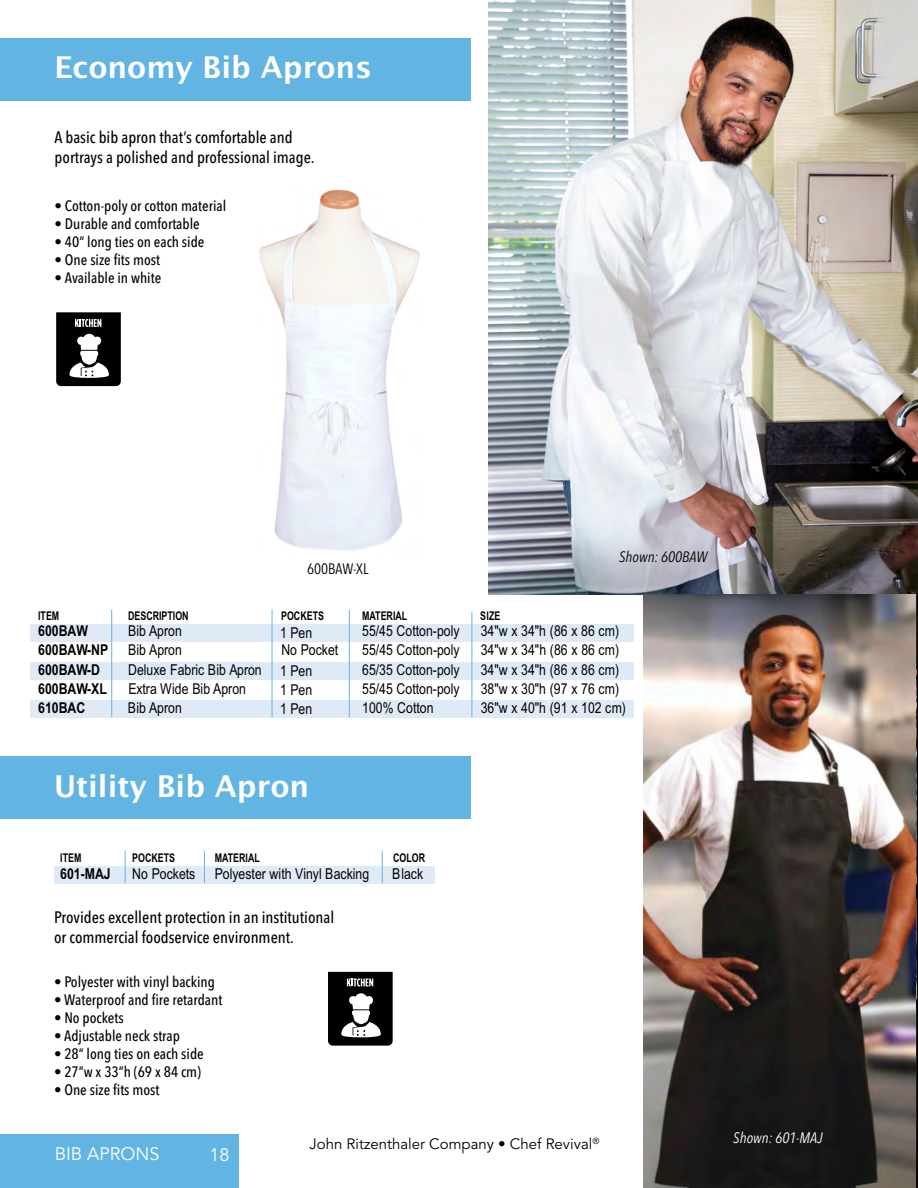
<style>
.page{position:relative;width:918px;height:1188px;background:#fff}
.page>*{position:absolute;margin:0;border:0;box-sizing:border-box;transform-origin:0 0}
.t1{font:600 30px "Lucida Sans";color:#fff}
.t2{font:18px "Avenir";color:#fff}
.t3{font:500 16.5px/19.8px "Avenir Next Condensed";color:#000}
.t4{font:15px/18.9px "Arial Narrow";color:#000;text-align:justify}
.t5{font:500 15px "Avenir Next Condensed";color:#000}
.t6{font:700 15px "Arial Narrow";color:#000}
.t7{font:15px "Avenir";color:#000}
.t8{font:italic 15px "Avenir Next Condensed";color:#fff}
.t9{font:italic 15px "Avenir Next Condensed";color:#000}
.t10{font:15px "Avenir Next Condensed";color:#000}
.t11{font:700 12px "Arial Narrow";color:#000;scale:.9 1}
</style>
<div class="page">
<div style="left:0;top:1134px;width:239px;height:54px;background:#62b5e3"></div>
<img style="left:259px;top:189px;width:161px;height:362px">
<div style="left:0;top:38px;width:471px;height:62px;background:#62b5e3"></div>
<svg style="left:56px;top:312px;width:65px;height:74px"></svg>
<div style="left:0;top:757px;width:471px;height:62px;background:#62b5e3"></div>
<img style="left:489px;top:0;width:429px;height:594px">
<img style="left:643px;top:594px;width:273px;height:594px">
<div style="left:54px;top:866px;width:380px;height:17px;background:#deebf7"></div>
<hr style="left:125px;top:851px;width:1px;height:32px;background:#61b5e3">
<hr style="left:204px;top:851px;width:1px;height:32px;background:#61b5e3">
<hr style="left:382px;top:851px;width:1px;height:32px;background:#61b5e3">
<svg style="left:328px;top:972px;width:65px;height:74px"></svg>
<div style="left:31px;top:624px;width:603px;height:17px;background:#deebf7"></div>
<div style="left:31px;top:662px;width:603px;height:17px;background:#deebf7"></div>
<div style="left:31px;top:700px;width:603px;height:17px;background:#deebf7"></div>
<hr style="left:111px;top:610px;width:1px;height:107px;background:#61b5e3">
<hr style="left:272px;top:610px;width:1px;height:107px;background:#61b5e3">
<hr style="left:349px;top:610px;width:1px;height:107px;background:#61b5e3">
<hr style="left:472px;top:612px;width:1px;height:105px;background:#61b5e3">
<img style="left:916px;top:594px;width:2px;height:594px">
<h1 class="t1" style="left:54px;top:56px;width:319px">Economy Bib Aprons</h1>
<p class="t3" style="left:55px;top:129px;width:262px">A basic bib apron that’s comfortable and portrays a polished and professional image.</p>
<p class="t5" style="left:55px;top:200px;width:173px">• Cotton-poly or cotton material</p>
<p class="t5" style="left:55px;top:218px;width:147px">• Durable and comfortable</p>
<p class="t5" style="left:55px;top:236px;width:151px">• 40” long ties on each side</p>
<p class="t5" style="left:55px;top:254px;width:107px">• One size fits most</p>
<p class="t5" style="left:55px;top:272px;width:108px">• Available in white</p>
<p class="t10" style="left:307px;top:563px;width:63px">600BAW-XL</p>
<p class="t9" style="left:619px;top:548px;width:90px">Shown: 600BAW</p>
<p class="t11" style="left:38px;top:611px;width:25px">ITEM</p>
<p class="t11" style="left:128px;top:611px;width:69px">DESCRIPTION</p>
<p class="t11" style="left:281px;top:611px;width:49px">POCKETS</p>
<p class="t11" style="left:362px;top:611px;width:52px">MATERIAL</p>
<p class="t11" style="left:480px;top:611px;width:24px">SIZE</p>
<p class="t6" style="left:38px;top:626px;width:51px">600BAW</p>
<p class="t4" style="left:128px;top:623px;width:55px">Bib Apron</p>
<p class="t4" style="left:362px;top:623px;width:99px">55/45 Cotton-poly</p>
<p class="t4" style="left:481px;top:623px;width:140px">34"w x 34"h (86 x 86 cm)</p>
<p class="t6" style="left:38px;top:645px;width:72px">600BAW-NP</p>
<p class="t4" style="left:128px;top:642px;width:55px">Bib Apron</p>
<p class="t4" style="left:281px;top:642px;width:58px">No Pocket</p>
<p class="t4" style="left:362px;top:642px;width:99px">55/45 Cotton-poly</p>
<p class="t4" style="left:481px;top:642px;width:140px">34"w x 34"h (86 x 86 cm)</p>
<p class="t6" style="left:38px;top:664px;width:63px">600BAW-D</p>
<p class="t4" style="left:128px;top:661px;width:135px">Deluxe Fabric Bib Apron</p>
<p class="t4" style="left:362px;top:661px;width:99px">65/35 Cotton-poly</p>
<p class="t4" style="left:481px;top:661px;width:140px">34"w x 34"h (86 x 86 cm)</p>
<p class="t6" style="left:38px;top:683px;width:70px">600BAW-XL</p>
<p class="t4" style="left:128px;top:681px;width:119px">Extra Wide Bib Apron</p>
<p class="t4" style="left:362px;top:681px;width:99px">55/45 Cotton-poly</p>
<p class="t4" style="left:481px;top:681px;width:140px">38"w x 30"h (97 x 76 cm)</p>
<p class="t6" style="left:38px;top:702px;width:49px">610BAC</p>
<p class="t4" style="left:128px;top:700px;width:56px">Bib Apron</p>
<p class="t4" style="left:362px;top:700px;width:73px">100% Cotton</p>
<p class="t4" style="left:481px;top:700px;width:147px">36"w x 40"h (91 x 102 cm)</p>
<p class="t4" style="left:280px;top:624px;width:34px">1 Pen</p>
<p class="t4" style="left:280px;top:663px;width:34px">1 Pen 1 Pen 1 Pen</p>
<h1 class="t1" style="left:54px;top:775px;width:257px">Utility Bib Apron</h1>
<p class="t11" style="left:60px;top:854px;width:25px">ITEM</p>
<p class="t11" style="left:132px;top:854px;width:49px">POCKETS</p>
<p class="t11" style="left:215px;top:854px;width:52px">MATERIAL</p>
<p class="t11" style="left:393px;top:854px;width:37px">COLOR</p>
<p class="t6" style="left:60px;top:868px;width:52px">601-MAJ</p>
<p class="t4" style="left:132px;top:866px;width:65px">No Pockets</p>
<p class="t4" style="left:215px;top:866px;width:156px">Polyester with Vinyl Backing</p>
<p class="t4" style="left:392px;top:866px;width:33px">Black</p>
<p class="t3" style="left:54px;top:909px;width:282px">Provides excellent protection in an institutional or commercial foodservice environment.</p>
<p class="t5" style="left:54px;top:976px;width:163px">• Polyester with vinyl backing</p>
<p class="t5" style="left:54px;top:994px;width:170px">• Waterproof and fire retardant</p>
<p class="t5" style="left:54px;top:1012px;width:71px">• No pockets</p>
<p class="t5" style="left:54px;top:1030px;width:127px">• Adjustable neck strap</p>
<p class="t5" style="left:54px;top:1048px;width:151px">• 28” long ties on each side</p>
<p class="t5" style="left:54px;top:1066px;width:149px">• 27”w x 33”h (69 x 84 cm)</p>
<p class="t5" style="left:54px;top:1084px;width:107px">• One size fits most</p>
<p class="t2" style="left:55px;top:1143px;width:106px">BIB APRONS</p>
<p class="t2" style="left:209px;top:1144px;width:22px">18</p>
<p class="t7" style="left:310px;top:1135px;width:291px">John Ritzenthaler Company • Chef Revival<sup>®</sup></p>
<p class="t8" style="left:733px;top:1129px;width:91px">Shown: 601-MAJ</p>
</div>
